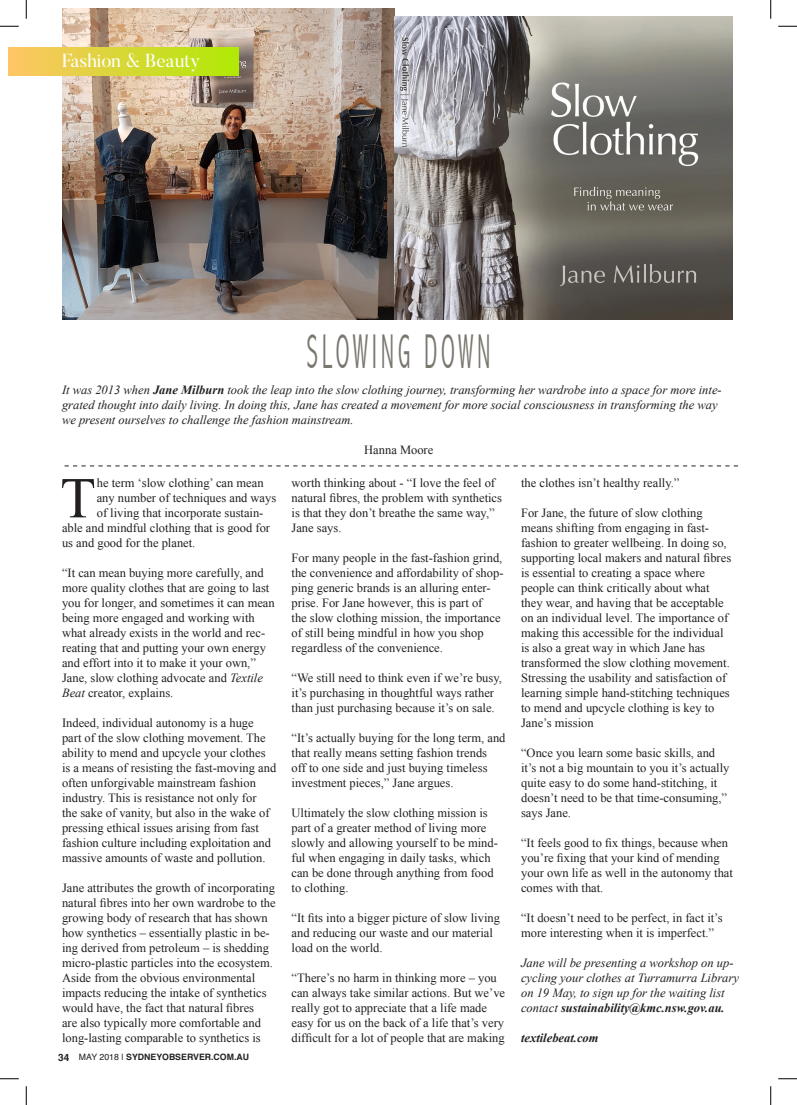
<style>
.page{position:relative;width:797px;height:1105px;background:#fff}
.page>*{position:absolute;margin:0;border:0;box-sizing:border-box;transform-origin:0 0}
.t1{font:57.75px "Times New Roman";color:#231f20}
.t2{font:300 condensed 48.88px "Abadi";letter-spacing:.14em;color:#7a776e;scale:.55 1}
.t3{font:18.75px "Butler";color:#fff}
.t4{font:12.5px/15px "Times New Roman";color:#231f20}
.t5{font:italic 12.5px/15px "Times New Roman";color:#231f20}
.t6{font:italic 700 12.5px "Times New Roman";color:#231f20}
.t7{font:700 10px "Helvetica";color:#231f20}
.t8{font:700 8.75px "Helvetica";color:#231f20}
.s1{font-weight:700}
.s2{font-style:italic}
.s3{font-weight:400}
</style>
<div class="page">
<img style="left:62px;top:9px;width:333px;height:310px">
<img style="left:395px;top:16px;width:338px;height:303px">
<div style="left:9px;top:47px;width:229px;height:28px;background:linear-gradient(to right,#ffc566,#b0ea04)"></div>
<svg style="left:65px;top:466px;width:673px;height:1px"></svg>
<svg style="left:0;top:25px;width:19px;height:2px"></svg>
<svg style="left:778px;top:25px;width:19px;height:2px"></svg>
<svg style="left:0;top:1078px;width:19px;height:1px"></svg>
<svg style="left:778px;top:1078px;width:19px;height:1px"></svg>
<svg style="left:25px;top:0;width:2px;height:19px"></svg>
<svg style="left:25px;top:1086px;width:2px;height:19px"></svg>
<svg style="left:770px;top:0;width:1px;height:19px"></svg>
<svg style="left:770px;top:1086px;width:1px;height:19px"></svg>
<p class="t3" style="left:62px;top:49px;width:140px">Fashion &amp; Beauty</p>
<p class="t2" style="left:307px;top:324px;width:335px">SLOWING DOWN</p>
<p class="t5" style="left:62px;top:382px;width:661px">It was 2013 when <span class="s1">Jane Milburn</span> took the leap into the slow clothing journey, transforming her wardrobe into a space for more inte&shy;grated thought into daily living. In doing this, Jane has created a movement for more social consciousness in transforming the way we present ourselves to challenge the fashion mainstream.</p>
<p class="t1" style="left:60px;top:459px;width:37px">T</p>
<p class="t4" style="left:97px;top:475px;width:168px">he term ‘slow clothing’ can mean</p>
<p class="t4" style="left:97px;top:490px;width:181px">any number of techniques and ways</p>
<p class="t4" style="left:97px;top:505px;width:168px">of living that incorporate sustain-</p>
<p class="t4" style="left:62px;top:520px;width:209px">able and mindful clothing that is good for</p>
<p class="t4" style="left:62px;top:535px;width:135px">us and good for the planet.</p>
<p class="t4" style="left:62px;top:565px;width:214px">“It can mean buying more carefully, and more quality clothes that are going to last you for longer, and sometimes it can mean being more engaged and working with what already exists in the world and rec&shy;reating that and putting your own energy and effort into it to make it your own,” Jane, slow clothing advocate and <span class="s2">Textile Beat</span> creator, explains.</p>
<p class="t4" style="left:62px;top:715px;width:216px">Indeed, individual autonomy is a huge part of the slow clothing movement. The ability to mend and upcycle your clothes is a means of resisting the fast-moving and often unforgivable mainstream fashion industry. This is resistance not only for<br>the sake of vanity, but also in the wake of pressing ethical issues arising from fast fashion culture including exploitation and massive amounts of waste and pollution.</p>
<p class="t4" style="left:62px;top:880px;width:215px">Jane attributes the growth of incorporating natural fibres into her own wardrobe to the growing body of research that has shown how synthetics – essentially plastic in be&shy;ing derived from petroleum – is shedding micro-plastic particles into the ecosystem.<br>Aside from the obvious environmental impacts reducing the intake of synthetics would have, the fact that natural fibres<br>are also typically more comfortable and long-lasting comparable to synthetics is</p>
<p class="t7" style="left:58px;top:1049px;width:13px">34</p>
<p class="t8" style="left:79px;top:1050px;width:172px"><span class="s3">MAY 2018 |</span> SYDNEYOBSERVER.COM.AU</p>
<p class="t4" style="left:364px;top:442px;width:71px">Hanna Moore</p>
<p class="t4" style="left:291px;top:475px;width:212px">worth thinking about - “I love the feel of natural fibres, the problem with synthetics is that they don’t breathe the same way,” Jane says.</p>
<p class="t4" style="left:291px;top:550px;width:213px">For many people in the fast-fashion grind, the convenience and affordability of shop&shy;ping generic brands is an alluring enter&shy;prise. For Jane however, this is part of<br>the slow clothing mission, the importance of still being mindful in how you shop regardless of the convenience.</p>
<p class="t4" style="left:291px;top:670px;width:212px">“We still need to think even if we’re busy, it’s purchasing in thoughtful ways rather than just purchasing because it’s on sale.</p>
<p class="t4" style="left:291px;top:730px;width:215px">“It’s actually buying for the long term, and that really means setting fashion trends<br>off to one side and just buying timeless investment pieces,” Jane argues.</p>
<p class="t4" style="left:291px;top:805px;width:208px">Ultimately the slow clothing mission is part of a greater method of living more slowly and allowing yourself to be mind&shy;ful when engaging in daily tasks, which can be done through anything from food to clothing.</p>
<p class="t4" style="left:291px;top:910px;width:210px">“It fits into a bigger picture of slow living and reducing our waste and our material load on the world.</p>
<p class="t4" style="left:291px;top:970px;width:215px">“There’s no harm in thinking more – you can always take similar actions. But we’ve really got to appreciate that a life made easy for us on the back of a life that’s very difficult for a lot of people that are making</p>
<p class="t4" style="left:521px;top:475px;width:160px">the clothes isn’t healthy really.”</p>
<p class="t4" style="left:521px;top:505px;width:212px">For Jane, the future of slow clothing means shifting from engaging in fast&shy;fashion to greater wellbeing. In doing so, supporting local makers and natural fibres is essential to creating a space where people can think critically about what they wear, and having that be acceptable on an individual level. The importance of making this accessible for the individual is also a great way in which Jane has transformed the slow clothing movement.<br>Stressing the usability and satisfaction of learning simple hand-stitching techniques to mend and upcycle clothing is key to Jane’s mission</p>
<p class="t4" style="left:521px;top:745px;width:210px">“Once you learn some basic skills, and it’s not a big mountain to you it’s actually quite easy to do some hand-stitching, it doesn’t need to be that time-consuming,” says Jane.</p>
<p class="t4" style="left:521px;top:835px;width:213px">“It feels good to fix things, because when you’re fixing that your kind of mending your own life as well in the autonomy that comes with that.</p>
<p class="t4" style="left:521px;top:910px;width:203px">“It doesn’t need to be perfect, in fact it’s more interesting when it is imperfect.”</p>
<p class="t5" style="left:521px;top:955px;width:219px">Jane will be presenting a workshop on up&shy;cycling your clothes at Turramurra Library on 19 May, to sign up for the waiting list contact <span class="s1">sustainability@kmc.nsw.gov.au.</span></p>
<p class="t6" style="left:521px;top:1029px;width:79px">textilebeat.com</p>
</div>
